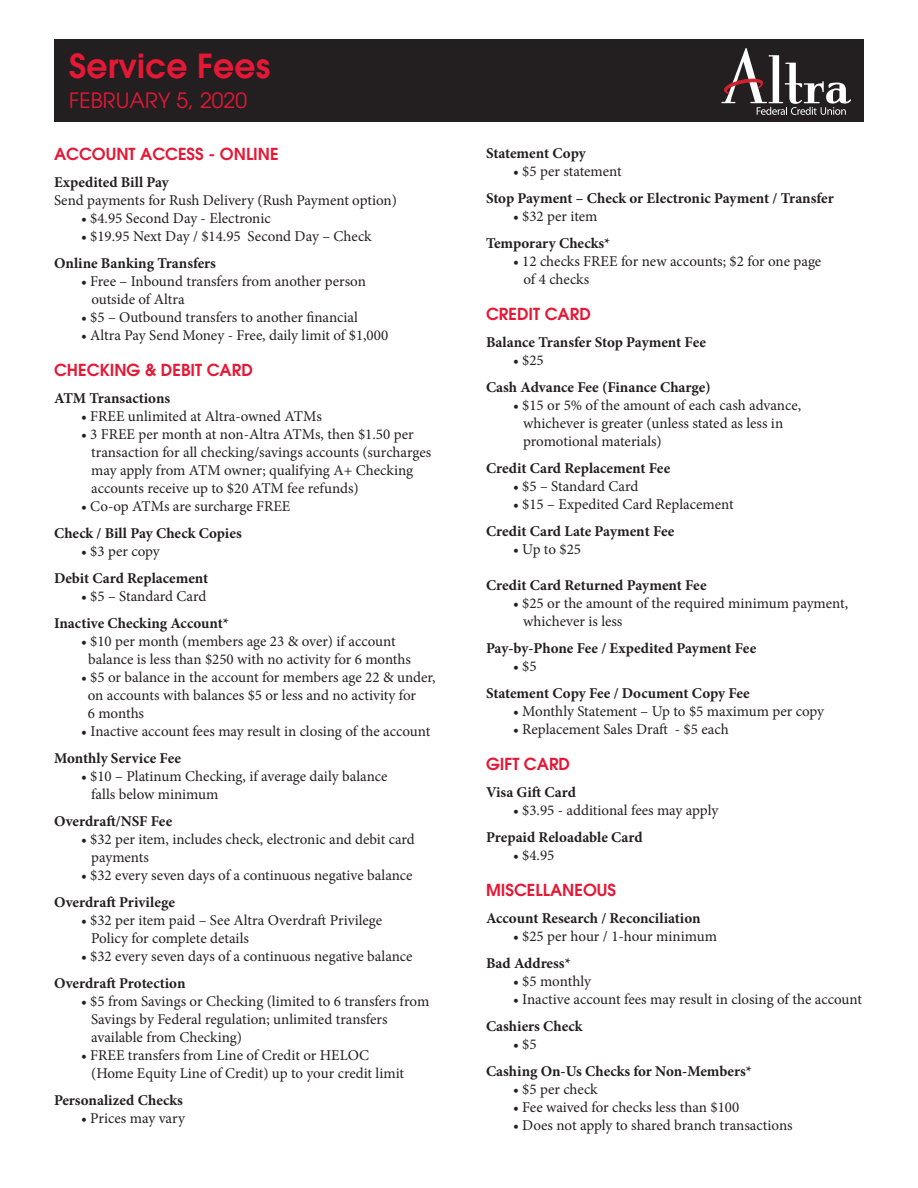
<style>
.page{position:relative;width:918px;height:1188px;background:#fff}
.page>*{position:absolute;margin:0;border:0;box-sizing:border-box;transform-origin:0 0}
.t1{font:600 33px "Avant Garde";letter-spacing:.005em;color:#e51836}
.t2{font:21px "Avant Garde";letter-spacing:.005em;color:#e51836}
.t3{font:600 16.5px "Avant Garde";color:#e51836}
.t4{font:15px/18px "Minion Pro";color:#231f20}
.t5{font:700 15px "Minion Pro";color:#231f20}
</style>
<div class="page">
<div style="left:54px;top:39px;width:810px;height:82px;background:#231f20"></div>
<svg style="left:721px;top:48px;width:130px;height:67px"></svg>
<p class="t1" style="left:69px;top:44px;width:203px">Service Fees</p>
<p class="t2" style="left:69px;top:88px;width:179px">FEBRUARY 5, 2020</p>
<p class="t3" style="left:54px;top:143px;width:226px">ACCOUNT ACCESS - ONLINE</p>
<p class="t5" style="left:54px;top:172px;width:116px">Expedited Bill Pay</p>
<p class="t4" style="left:54px;top:191px;width:345px">Send payments for Rush Delivery (Rush Payment option)</p>
<p class="t4" style="left:81px;top:209px;width:191px">• $4.95 Second Day - Electronic</p>
<p class="t4" style="left:81px;top:227px;width:292px">• $19.95 Next Day / $14.95 Second Day – Check</p>
<p class="t5" style="left:54px;top:253px;width:164px">Online Banking Transfers</p>
<p class="t4" style="left:91px;top:272px;width:276px;text-indent:-10px">• Free – Inbound transfers from another person outside of Altra</p>
<p class="t4" style="left:81px;top:308px;width:279px">• $5 – Outbound transfers to another financial</p>
<p class="t4" style="left:81px;top:326px;width:309px">• Altra Pay Send Money - Free, daily limit of $1,000</p>
<p class="t3" style="left:54px;top:359px;width:200px">CHECKING &amp; DEBIT CARD</p>
<p class="t5" style="left:54px;top:388px;width:118px">ATM Transactions</p>
<p class="t4" style="left:81px;top:407px;width:242px">• FREE unlimited at Altra-owned ATMs</p>
<p class="t4" style="left:91px;top:425px;width:342px;text-indent:-10px">• 3 FREE per month at non-Altra ATMs, then $1.50 per transaction for all checking/savings accounts (surcharges may apply from ATM owner; qualifying A+ Checking accounts receive up to $20 ATM fee refunds)</p>
<p class="t4" style="left:81px;top:497px;width:211px">• Co-op ATMs are surcharge FREE</p>
<p class="t5" style="left:54px;top:523px;width:189px">Check / Bill Pay Check Copies</p>
<p class="t4" style="left:81px;top:542px;width:80px">• $3 per copy</p>
<p class="t5" style="left:54px;top:568px;width:156px">Debit Card Replacement</p>
<p class="t4" style="left:81px;top:587px;width:127px">• $5 – Standard Card</p>
<p class="t5" style="left:54px;top:613px;width:177px">Inactive Checking Account*</p>
<p class="t4" style="left:88px;top:632px;width:325px;text-indent:-7px">• $10 per month (members age 23 &amp; over) if account balance is less than $250 with no activity for 6 months</p>
<p class="t4" style="left:88px;top:668px;width:349px;text-indent:-7px">• $5 or balance in the account for members age 22 &amp; under, on accounts with balances $5 or less and no activity for<br>6 months</p>
<p class="t4" style="left:81px;top:722px;width:351px">• Inactive account fees may result in closing of the account</p>
<p class="t5" style="left:54px;top:748px;width:128px">Monthly Service Fee</p>
<p class="t4" style="left:91px;top:767px;width:298px;text-indent:-10px">• $10 – Platinum Checking, if average daily balance falls below minimum</p>
<p class="t5" style="left:54px;top:811px;width:120px">Overdraft/NSF Fee</p>
<p class="t4" style="left:91px;top:830px;width:325px;text-indent:-10px">• $32 per item, includes check, electronic and debit card payments</p>
<p class="t4" style="left:81px;top:866px;width:333px">• $32 every seven days of a continuous negative balance</p>
<p class="t5" style="left:54px;top:892px;width:123px">Overdraft Privilege</p>
<p class="t4" style="left:91px;top:911px;width:292px;text-indent:-10px">• $32 per item paid – See Altra Overdraft Privilege<br>Policy for complete details</p>
<p class="t4" style="left:81px;top:947px;width:333px">• $32 every seven days of a continuous negative balance</p>
<p class="t5" style="left:54px;top:973px;width:133px">Overdraft Protection</p>
<p class="t4" style="left:81px;top:992px;width:350px">• $5 from Savings or Checking (limited to 6 transfers from</p>
<p class="t4" style="left:91px;top:1010px;width:298px">Savings by Federal regulation; unlimited transfers available from Checking)</p>
<p class="t4" style="left:81px;top:1046px;width:290px">• FREE transfers from Line of Credit or HELOC</p>
<p class="t4" style="left:91px;top:1064px;width:314px">(Home Equity Line of Credit) up to your credit limit</p>
<p class="t5" style="left:54px;top:1090px;width:130px">Personalized Checks</p>
<p class="t4" style="left:81px;top:1109px;width:105px">• Prices may vary</p>
<p class="t5" style="left:486px;top:142px;width:101px">Statement Copy</p>
<p class="t4" style="left:513px;top:162px;width:110px">• $5 per statement</p>
<p class="t5" style="left:486px;top:187px;width:349px">Stop Payment – Check or Electronic Payment / Transfer</p>
<p class="t4" style="left:513px;top:207px;width:86px">• $32 per item</p>
<p class="t5" style="left:486px;top:232px;width:126px">Temporary Checks*</p>
<p class="t4" style="left:523px;top:252px;width:299px;text-indent:-10px">• 12 checks FREE for new accounts; $2 for one page of 4 checks</p>
<p class="t3" style="left:486px;top:303px;width:106px">CREDIT CARD</p>
<p class="t5" style="left:486px;top:331px;width:222px">Balance Transfer Stop Payment Fee</p>
<p class="t4" style="left:513px;top:351px;width:32px">• $25</p>
<p class="t5" style="left:486px;top:376px;width:226px">Cash Advance Fee (Finance Charge)</p>
<p class="t4" style="left:523px;top:396px;width:279px;text-indent:-10px">• $15 or 5% of the amount of each cash advance, whichever is greater (unless stated as less in promotional materials)</p>
<p class="t5" style="left:486px;top:457px;width:186px">Credit Card Replacement Fee</p>
<p class="t4" style="left:513px;top:477px;width:127px">• $5 – Standard Card</p>
<p class="t4" style="left:513px;top:495px;width:222px">• $15 – Expedited Card Replacement</p>
<p class="t5" style="left:486px;top:520px;width:190px">Credit Card Late Payment Fee</p>
<p class="t4" style="left:513px;top:540px;width:70px">• Up to $25</p>
<p class="t5" style="left:486px;top:574px;width:222px">Credit Card Returned Payment Fee</p>
<p class="t4" style="left:523px;top:594px;width:326px;text-indent:-10px">• $25 or the amount of the required minimum payment, whichever is less</p>
<p class="t5" style="left:486px;top:637px;width:272px">Pay-by-Phone Fee / Expedited Payment Fee</p>
<p class="t4" style="left:513px;top:657px;width:25px">• $5</p>
<p class="t5" style="left:486px;top:682px;width:265px">Statement Copy Fee / Document Copy Fee</p>
<p class="t4" style="left:513px;top:702px;width:313px">• Monthly Statement – Up to $5 maximum per copy</p>
<p class="t4" style="left:513px;top:720px;width:217px">• Replacement Sales Draft - $5 each</p>
<p class="t3" style="left:486px;top:753px;width:86px">GIFT CARD</p>
<p class="t5" style="left:486px;top:781px;width:92px">Visa Gift Card</p>
<p class="t4" style="left:513px;top:801px;width:207px">• $3.95 - additional fees may apply</p>
<p class="t5" style="left:486px;top:826px;width:158px">Prepaid Reloadable Card</p>
<p class="t4" style="left:513px;top:846px;width:43px">• $4.95</p>
<p class="t3" style="left:486px;top:879px;width:132px">MISCELLANEOUS</p>
<p class="t5" style="left:486px;top:907px;width:216px">Account Research / Reconciliation</p>
<p class="t4" style="left:513px;top:927px;width:206px">• $25 per hour / 1-hour minimum</p>
<p class="t5" style="left:486px;top:952px;width:86px">Bad Address*</p>
<p class="t4" style="left:513px;top:972px;width:79px">• $5 monthly</p>
<p class="t4" style="left:513px;top:990px;width:351px">• Inactive account fees may result in closing of the account</p>
<p class="t5" style="left:486px;top:1015px;width:98px">Cashiers Check</p>
<p class="t4" style="left:513px;top:1035px;width:25px">• $5</p>
<p class="t5" style="left:486px;top:1060px;width:267px">Cashing On-Us Checks for Non-Members*</p>
<p class="t4" style="left:513px;top:1080px;width:86px">• $5 per check</p>
<p class="t4" style="left:513px;top:1098px;width:228px">• Fee waived for checks less than $100</p>
<p class="t4" style="left:513px;top:1116px;width:281px">• Does not apply to shared branch transactions</p>
</div>
